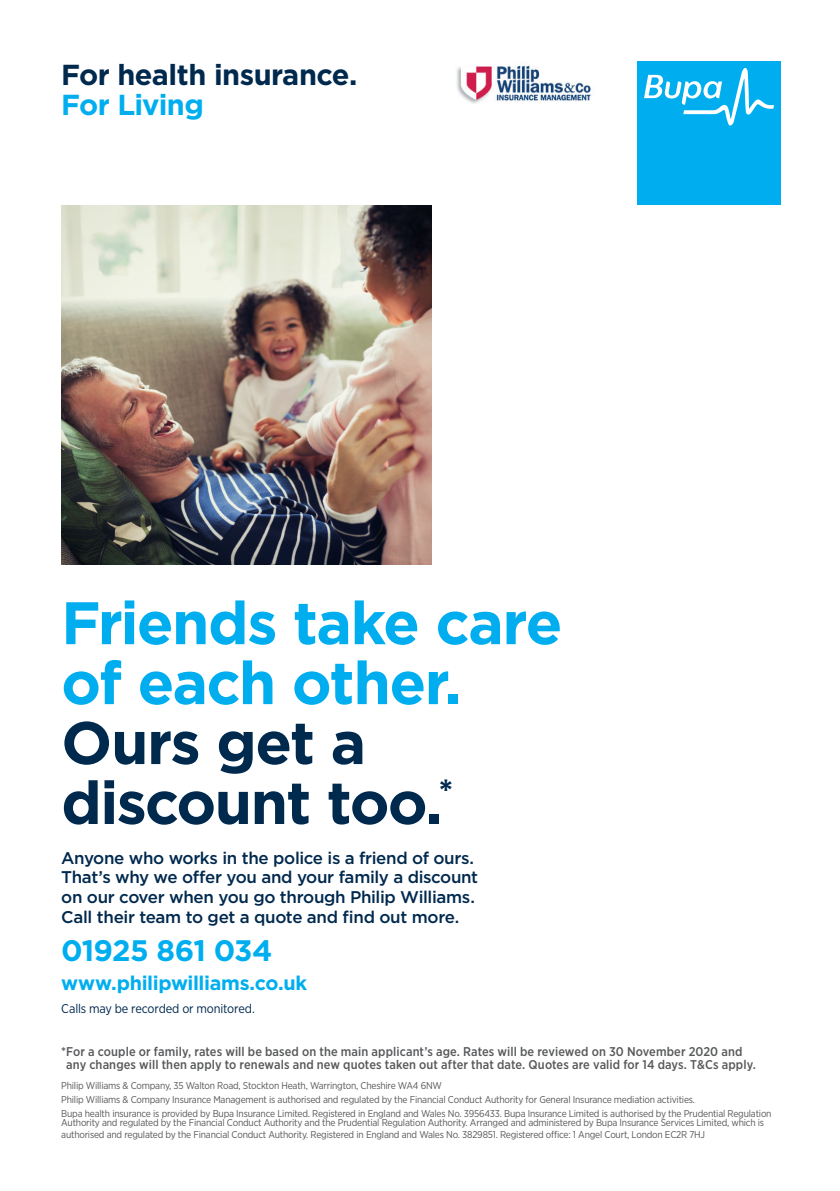
<style>
.page{position:relative;width:840px;height:1191px;background:#fff}
.page>*{position:absolute;margin:0;border:0;box-sizing:border-box;transform-origin:0 0}
.t1{font:700 60px/60px "Gotham";letter-spacing:-.025em;color:#00aeef}
.t2{font:700 29.6px "Gotham";letter-spacing:-.025em;color:#00aeef}
.t3{font:700 28.8px/30.4px "Gotham";letter-spacing:-.02em;color:#00294e}
.t4{font:700 19.8px "Gotham";letter-spacing:-.02em;color:#00aeef}
.t5{font:500 17px/19.8px "Gotham";letter-spacing:-.02em;color:#00294e}
.t6{font:500 12.6px/12.6px "Gotham Narrow";letter-spacing:.01em;color:#57585a}
.t7{font:12.6px "Gotham Narrow";letter-spacing:-.01em;color:#00294e}
.t8{font:9.8px/13.8px "Gotham Narrow";letter-spacing:-.02em;color:#57585a}
.s1{color:#00aeef}
.s2{color:#00294e}
</style>
<div class="page">
<img style="left:456px;top:65px;width:135px;height:38px">
<img style="left:61px;top:205px;width:370px;height:359px">
<div style="left:636px;top:61px;width:144px;height:144px;background:#00aeef"></div>
<svg style="left:644px;top:68px;width:129px;height:58px"></svg>
<p class="t3" style="left:61px;top:59px;width:297px">For health insurance.<br><span class="s1">For Living</span></p>
<p class="t1" style="left:61px;top:591px;width:502px">Friends take care of each other.<br><span class="s2">Ours get a discount too.</span><sup>*</sup></p>
<p class="t5" style="left:61px;top:847px;width:418px">Anyone who works in the police is a friend of ours.<br>That’s why we offer you and your family a discount on our cover when you go through Philip Williams.<br>Call their team to get a quote and find out more.</p>
<p class="t2" style="left:61px;top:933px;width:213px">01925 861 034</p>
<p class="t4" style="left:61px;top:971px;width:247px">www.philipwilliams.co.uk</p>
<p class="t7" style="left:61px;top:1000px;width:195px">Calls may be recorded or monitored.</p>
<p class="t6" style="left:66px;top:1045px;width:690px;text-indent:-5px">*For a couple or family, rates will be based on the main applicant’s age. Rates will be reviewed on 30 November 2020 and any changes will then apply to renewals and new quotes taken out after that date. Quotes are valid for 14 days. T&amp;Cs apply.</p>
<p class="t8" style="left:61px;top:1078px;width:711px">Philip Williams &amp; Company, 35 Walton Road, Stockton Heath, Warrington, Cheshire WA4 6NW<br>Philip Williams &amp; Company Insurance Management is authorised and regulated by the Financial Conduct Authority for General Insurance mediation activities.<br>Bupa health insurance is provided by Bupa Insurance Limited. Registered in England and Wales No. 3956433. Bupa Insurance Limited is authorised by the Prudential Regulation</p>
<p class="t8" style="left:61px;top:1117px;width:704px;line-height:11.2px">Authority and regulated by the Financial Conduct Authority and the Prudential Regulation Authority. Arranged and administered by Bupa Insurance Services Limited, which is authorised and regulated by the Financial Conduct Authority. Registered in England and Wales No. 3829851. Registered office: 1 Angel Court, London EC2R 7HJ</p>
</div>
